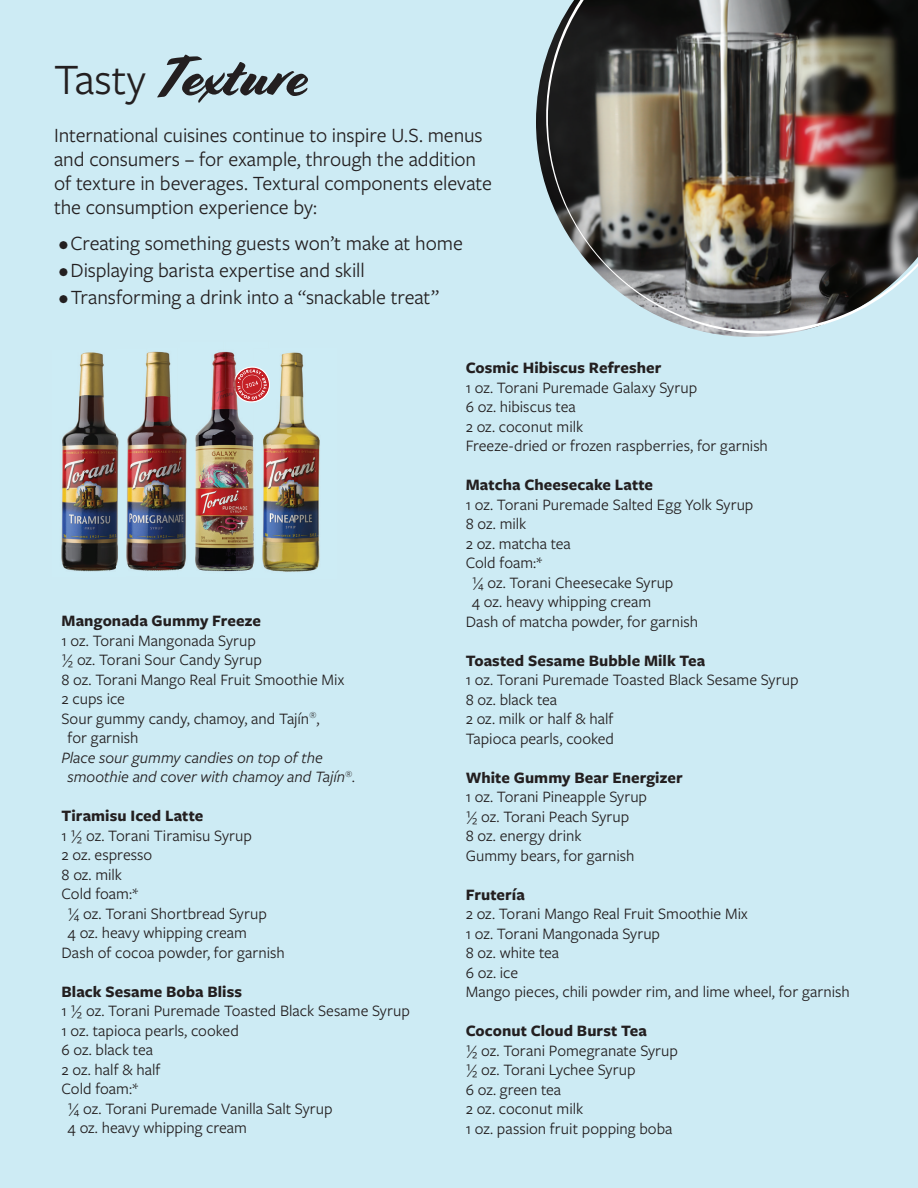
<style>
.page{position:relative;width:918px;height:1188px;background:#cdebf4}
.page>*{position:absolute;margin:0;border:0;box-sizing:border-box;transform-origin:0 0}
.t1{font:57px "Cortado";color:#231f20}
.t2{font:21px/24px "Freight Sans Pro";letter-spacing:-.005em;color:#231f20}
.t3{font:16.5px/19.5px "Freight Sans Pro";color:#231f20}
.t4{font:700 16.5px "Freight Sans Pro";letter-spacing:.005em;color:#231f20}
.t5{font:italic 16.5px/19.5px "Freight Sans Pro";letter-spacing:-.005em;color:#231f20}
.s1{font-family:"Freight Sans Pro";font-size:45px}
.s2{font-weight:500}
</style>
<div class="page">
<img style="left:61px;top:352px;width:56px;height:178px">
<img style="left:61px;top:530px;width:192px;height:42px">
<img style="left:145px;top:351px;width:26px;height:43px">
<img style="left:126px;top:394px;width:53px;height:137px">
<img style="left:117px;top:437px;width:9px;height:135px">
<img style="left:536px;top:61px;width:9px;height:123px">
<img style="left:545px;top:0;width:373px;height:337px">
<img style="left:271px;top:352px;width:49px;height:180px">
<img style="left:271px;top:532px;width:49px;height:40px">
<img style="left:212px;top:351px;width:23px;height:38px">
<img style="left:195px;top:389px;width:58px;height:141px">
<img style="left:179px;top:431px;width:16px;height:141px">
<img style="left:253px;top:431px;width:18px;height:140px">
<svg style="left:229px;top:357px;width:46px;height:55px"></svg>
<h1 class="t1" style="left:54px;top:43px;width:256px"><span class="s1">Tasty</span> Texture</h1>
<p class="t2" style="left:54px;top:122px;width:439px">International cuisines continue to inspire U.S. menus and consumers <span class="s2">–</span> for example, through the addition of texture in beverages. Textural components elevate the consumption experience by:</p>
<p class="t2" style="left:59px;top:230px;width:405px">• Creating something guests won’t make at home</p>
<p class="t2" style="left:59px;top:257px;width:307px">• Displaying barista expertise and skill</p>
<p class="t2" style="left:59px;top:284px;width:382px">• Transforming a drink into a “snackable treat”</p>
<p class="t4" style="left:61px;top:609px;width:201px">Mangonada Gummy Freeze</p>
<p class="t3" style="left:61px;top:630px;width:196px">1 oz. Torani Mangonada Syrup</p>
<p class="t3" style="left:61px;top:649px;width:202px">½ oz. Torani Sour Candy Syrup</p>
<p class="t3" style="left:61px;top:669px;width:284px">8 oz. Torani Mango Real Fruit Smoothie Mix</p>
<p class="t3" style="left:61px;top:688px;width:65px">2 cups ice</p>
<p class="t3" style="left:61px;top:708px;width:260px">Sour gummy candy, chamoy, and Tajín<sup>®</sup>,</p>
<p class="t3" style="left:68px;top:727px;width:72px">for garnish</p>
<p class="t5" style="left:68px;top:747px;width:289px;text-indent:-6px">Place sour gummy candies on top of the smoothie and cover with chamoy and Tajín<sup>®</sup>.</p>
<p class="t4" style="left:61px;top:804px;width:143px">Tiramisu Iced Latte</p>
<p class="t3" style="left:61px;top:825px;width:192px">1 ½ oz. Torani Tiramisu Syrup</p>
<p class="t3" style="left:61px;top:844px;width:92px">2 oz. espresso</p>
<p class="t3" style="left:61px;top:864px;width:62px">8 oz. milk</p>
<p class="t3" style="left:61px;top:883px;width:78px">Cold foam:*</p>
<p class="t3" style="left:68px;top:903px;width:201px">¼ oz. Torani Shortbread Syrup</p>
<p class="t3" style="left:68px;top:922px;width:181px">4 oz. heavy whipping cream</p>
<p class="t3" style="left:61px;top:942px;width:225px">Dash of cocoa powder, for garnish</p>
<p class="t4" style="left:61px;top:980px;width:182px">Black Sesame Boba Bliss</p>
<p class="t3" style="left:61px;top:1000px;width:350px">1 ½ oz. Torani Puremade Toasted Black Sesame Syrup</p>
<p class="t3" style="left:61px;top:1020px;width:179px">1 oz. tapioca pearls, cooked</p>
<p class="t3" style="left:61px;top:1039px;width:93px">6 oz. black tea</p>
<p class="t3" style="left:61px;top:1059px;width:101px">2 oz. half &amp; half</p>
<p class="t3" style="left:61px;top:1078px;width:78px">Cold foam:*</p>
<p class="t3" style="left:68px;top:1098px;width:266px">¼ oz. Torani Puremade Vanilla Salt Syrup</p>
<p class="t3" style="left:68px;top:1117px;width:181px">4 oz. heavy whipping cream</p>
<p class="t4" style="left:466px;top:356px;width:197px">Cosmic Hibiscus Refresher</p>
<p class="t3" style="left:466px;top:377px;width:304px">1 oz. Torani Puremade Galaxy Syrup<br>6 oz. hibiscus tea<br>2 oz. coconut milk<br>Freeze-dried or frozen raspberries, for garnish</p>
<p class="t4" style="left:466px;top:473px;width:189px">Matcha Cheesecake Latte</p>
<p class="t3" style="left:466px;top:494px;width:289px">1 oz. Torani Puremade Salted Egg Yolk Syrup</p>
<p class="t3" style="left:466px;top:513px;width:62px">8 oz. milk</p>
<p class="t3" style="left:466px;top:533px;width:107px">2 oz. matcha tea</p>
<p class="t3" style="left:466px;top:552px;width:78px">Cold foam:*</p>
<p class="t3" style="left:472px;top:572px;width:203px">¼ oz. Torani Cheesecake Syrup</p>
<p class="t3" style="left:472px;top:591px;width:181px">4 oz. heavy whipping cream</p>
<p class="t3" style="left:466px;top:611px;width:234px">Dash of matcha powder, for garnish</p>
<p class="t4" style="left:466px;top:649px;width:241px">Toasted Sesame Bubble Milk Tea</p>
<p class="t3" style="left:466px;top:669px;width:334px">1 oz. Torani Puremade Toasted Black Sesame Syrup<br>8 oz. black tea<br>2 oz. milk or half &amp; half<br>Tapioca pearls, cooked</p>
<p class="t4" style="left:466px;top:766px;width:218px">White Gummy Bear Energizer</p>
<p class="t3" style="left:466px;top:786px;width:183px">1 oz. Torani Pineapple Syrup ½ oz. Torani Peach Syrup<br>8 oz. energy drink<br>Gummy bears, for garnish</p>
<p class="t4" style="left:466px;top:883px;width:61px">Frutería</p>
<p class="t3" style="left:466px;top:903px;width:386px">2 oz. Torani Mango Real Fruit Smoothie Mix<br>1 oz. Torani Mangonada Syrup<br>8 oz. white tea<br>6 oz. ice<br>Mango pieces, chili powder rim, and lime wheel, for garnish</p>
<p class="t4" style="left:466px;top:1020px;width:183px">Coconut Cloud Burst Tea</p>
<p class="t3" style="left:466px;top:1040px;width:214px">½ oz. Torani Pomegranate Syrup ½ oz. Torani Lychee Syrup<br>6 oz. green tea<br>2 oz. coconut milk<br>1 oz. passion fruit popping boba</p>
</div>
